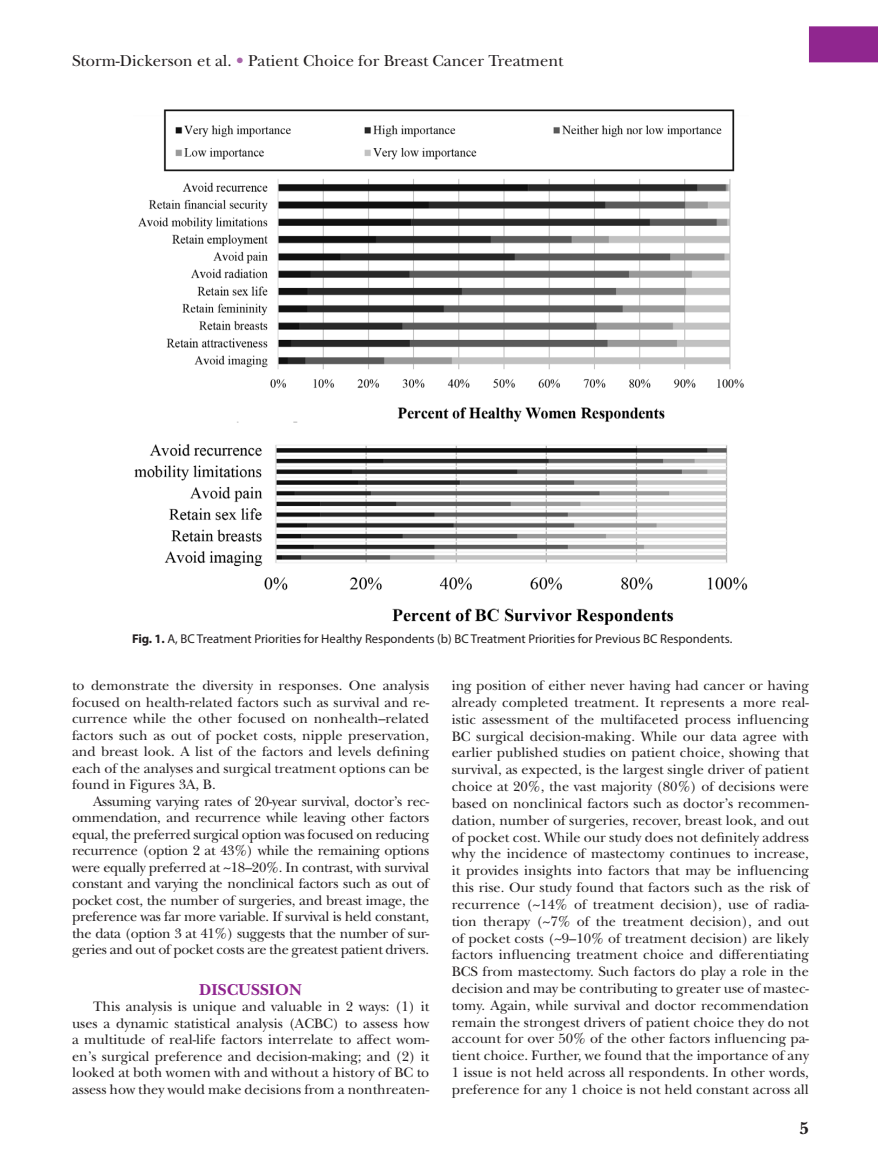
<style>
.page{position:relative;width:878px;height:1175px;background:#fff}
.page>*{position:absolute;margin:0;border:0;box-sizing:border-box;transform-origin:0 0}
.t1{font:700 18px "New Baskerville";color:#231f20}
.t2{font:16.5px "New Baskerville";color:#231f20}
.t3{font:700 16.5px "New Baskerville";color:#90268f}
.t4{font:14.25px/16.8px "New Baskerville";color:#231f20;text-align:justify}
.t5{font:12.75px "Myriad Pro";color:#231f20}
.s1{color:#a966aa}
.s2{font-weight:700}
</style>
<div class="page">
<div style="left:808px;top:26px;width:70px;height:36px;background:#90268f"></div>
<img style="left:134px;top:109px;width:614px;height:516px">
<p class="t2" style="left:72px;top:51px;width:493px">Storm-Dickerson et al. <span class="s1">•</span> Patient Choice for Breast Cancer Treatment</p>
<p class="t5" style="left:132px;top:630px;width:601px"><span class="s2">Fig. 1.</span> A, BC Treatment Priorities for Healthy Respondents (b) BC Treatment Priorities for Previous BC Respondents.</p>
<p class="t4" style="left:72px;top:677px;width:359px">to demonstrate the diversity in responses. One analysis focused on health-related factors such as survival and re&shy;currence while the other focused on nonhealth–related factors such as out of pocket costs, nipple preservation, and breast look. A list of the factors and levels defining each of the analyses and surgical treatment options can be found in Figures 3A, B.</p>
<p class="t4" style="left:72px;top:793px;width:359px;text-indent:21px">Assuming varying rates of 20-year survival, doctor’s rec&shy;ommendation, and recurrence while leaving other factors equal, the preferred surgical option was focused on reducing recurrence (option 2 at 43%) while the remaining options were equally preferred at ~18–20%. In contrast, with survival constant and varying the nonclinical factors such as out of pocket cost, the number of surgeries, and breast image, the preference was far more variable. If survival is held constant, the data (option 3 at 41%) suggests that the number of sur&shy;geries and out of pocket costs are the greatest patient drivers.</p>
<p class="t3" style="left:199px;top:979px;width:104px">DISCUSSION</p>
<p class="t4" style="left:72px;top:998px;width:359px;text-indent:21px">This analysis is unique and valuable in 2 ways: (1) it uses a dynamic statistical analysis (ACBC) to assess how a multitude of real-life factors interrelate to affect wom&shy;en’s surgical preference and decision-making; and (2) it looked at both women with and without a history of BC to assess how they would make decisions from a nonthreaten-</p>
<p class="t4" style="left:452px;top:677px;width:359px">ing position of either never having had cancer or having already completed treatment. It represents a more real&shy;istic assessment of the multifaceted process influencing BC surgical decision-making. While our data agree with earlier published studies on patient choice, showing that survival, as expected, is the largest single driver of patient choice at 20%, the vast majority (80%) of decisions were based on nonclinical factors such as doctor’s recommen&shy;dation, number of surgeries, recover, breast look, and out of pocket cost. While our study does not definitely address why the incidence of mastectomy continues to increase, it provides insights into factors that may be influencing this rise. Our study found that factors such as the risk of recurrence (~14% of treatment decision), use of radia&shy;tion therapy (~7% of the treatment decision), and out of pocket costs (~9–10% of treatment decision) are likely factors influencing treatment choice and differentiating BCS from mastectomy. Such factors do play a role in the decision and may be contributing to greater use of mastec&shy;tomy. Again, while survival and doctor recommendation remain the strongest drivers of patient choice they do not account for over 50% of the other factors influencing pa&shy;tient choice. Further, we found that the importance of any 1 issue is not held across all respondents. In other words, preference for any 1 choice is not held constant across all</p>
<p class="t1" style="left:799px;top:1118px;width:11px">5</p>
</div>
